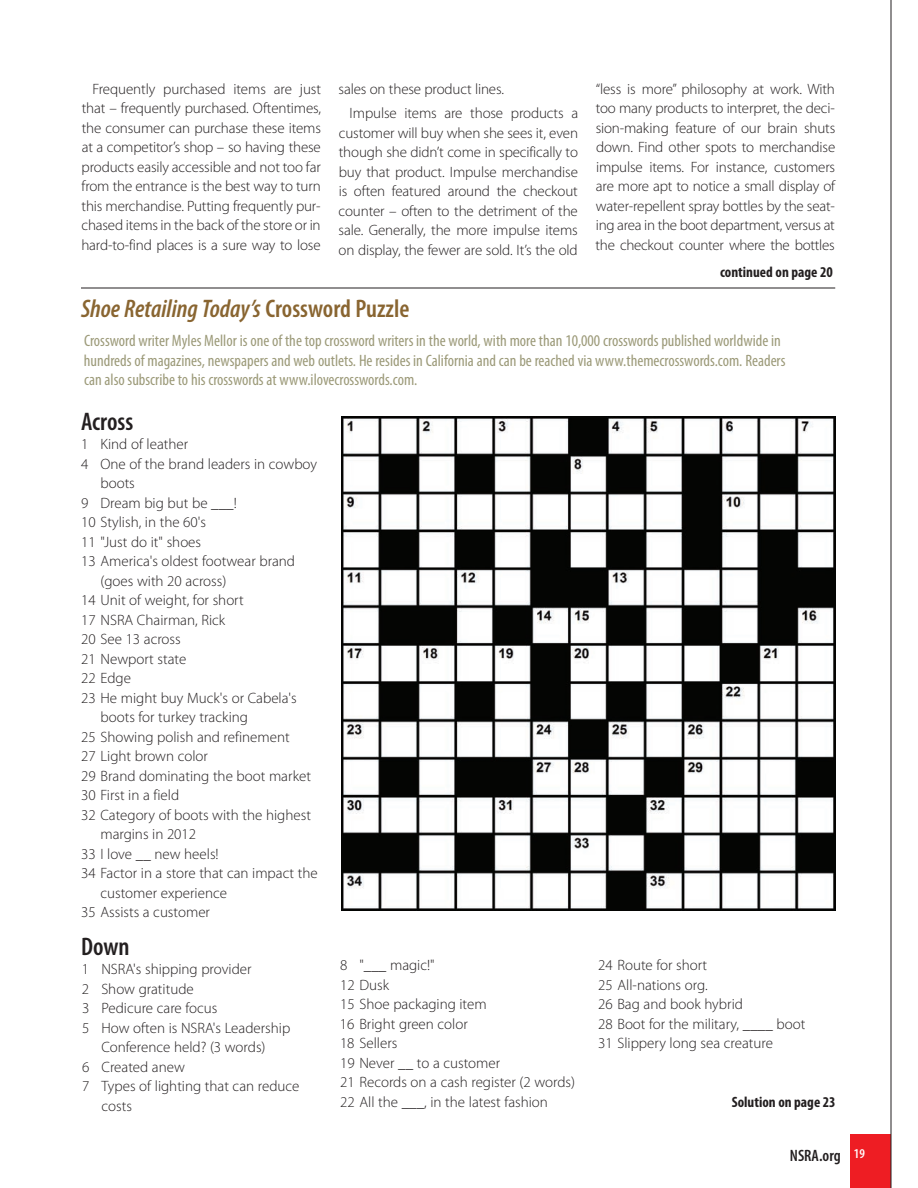
<style>
.page{position:relative;width:918px;height:1188px;background:#fff}
.page>*{position:absolute;margin:0;border:0;box-sizing:border-box;transform-origin:0 0}
.t1{font:italic 600 condensed 25.5px "Myriad Pro";color:#896531}
.t2{font:600 condensed 25.5px "Myriad Pro";color:#231f20}
.t3{font:condensed 16.5px/19.5px "Myriad Pro";color:#9c9a79}
.t4{font:600 condensed 16.5px "Myriad Pro";color:#231f20}
.t5{font:300 15px/19.5px "Myriad Pro";color:#231f20;text-align:justify}
.t6{font:700 condensed 15px "Myriad Pro";color:#231f20}
.s1{font-style:normal}
</style>
<div class="page">
<div style="left:850px;top:1135px;width:41px;height:53px;background:#ee1d23"></div>
<hr style="left:891px;top:0;width:1px;height:1188px;background:#231f20">
<hr style="left:81px;top:288px;width:754px;height:1px;background:#231f20">
<img style="left:341px;top:417px;width:494px;height:494px">
<p class="t5" style="left:81px;top:79px;width:241px;text-indent:11px">Frequently purchased items are just that – frequently purchased. Oftentimes, the consumer can purchase these items at a competitor’s shop – so having these products easily accessible and not too far from the entrance is the best way to turn this merchandise. Putting frequently pur&shy;chased items in the back of the store or in hard-to-find places is a sure way to lose</p>
<p class="t5" style="left:349px;top:76px;width:230px;line-height:24.9px;text-indent:-11px">sales on these product lines.<br>Impulse items are those products a</p>
<p class="t5" style="left:339px;top:123px;width:241px">customer will buy when she sees it, even though she didn’t come in specifically to buy that product. Impulse merchandise is often featured around the checkout counter – often to the detriment of the sale. Generally, the more impulse items on display, the fewer are sold. It’s the old</p>
<p class="t1" style="left:81px;top:295px;width:330px">Shoe Retailing Today’s <span class="s1">Crossword Puzzle</span></p>
<p class="t5" style="left:596px;top:79px;width:241px">“less is more” philosophy at work. With too many products to interpret, the deci&shy;sion-making feature of our brain shuts down. Find other spots to merchandise impulse items. For instance, customers are more apt to notice a small display of water-repellent spray bottles by the seat&shy;ing area in the boot department, versus at the checkout counter where the bottles</p>
<p class="t6" style="left:720px;top:264px;width:114px">continued on page 20</p>
<p class="t3" style="left:84px;top:332px;width:703px">Crossword writer Myles Mellor is one of the top crossword writers in the world, with more than 10,000 crosswords published worldwide in hundreds of magazines, newspapers and web outlets. He resides in California and can be reached via www.themecrosswords.com. Readers can also subscribe to his crosswords at www.ilovecrosswords.com.</p>
<p class="t2" style="left:81px;top:407px;width:54px">Across</p>
<p class="t5" style="left:81px;top:435px;width:109px">1 Kind of leather</p>
<p class="t5" style="left:81px;top:454px;width:238px">4 One of the brand leaders in cowboy</p>
<p class="t5" style="left:100px;top:474px;width:36px">boots</p>
<p class="t5" style="left:81px;top:493px;width:157px">9 Dream big but be ___!</p>
<p class="t5" style="left:81px;top:513px;width:127px">10 Stylish, in the 60's</p>
<p class="t5" style="left:81px;top:532px;width:122px">11 "Just do it" shoes</p>
<p class="t5" style="left:81px;top:552px;width:215px">13 America's oldest footwear brand</p>
<p class="t5" style="left:100px;top:571px;width:127px">(goes with 20 across)</p>
<p class="t5" style="left:81px;top:591px;width:164px">14 Unit of weight, for short</p>
<p class="t5" style="left:81px;top:610px;width:146px">17 NSRA Chairman, Rick</p>
<p class="t5" style="left:81px;top:630px;width:101px">20 See 13 across</p>
<p class="t5" style="left:81px;top:649px;width:107px">21 Newport state</p>
<p class="t5" style="left:81px;top:669px;width:51px">22 Edge</p>
<p class="t5" style="left:81px;top:688px;width:217px">23 He might buy Muck's or Cabela's</p>
<p class="t5" style="left:101px;top:708px;width:149px">boots for turkey tracking</p>
<p class="t5" style="left:81px;top:727px;width:210px">25 Showing polish and refinement</p>
<p class="t5" style="left:81px;top:747px;width:128px">27 Light brown color</p>
<p class="t5" style="left:81px;top:766px;width:231px">29 Brand dominating the boot market</p>
<p class="t5" style="left:81px;top:786px;width:100px">30 First in a field</p>
<p class="t5" style="left:81px;top:805px;width:231px">32 Category of boots with the highest</p>
<p class="t5" style="left:100px;top:825px;width:97px">margins in 2012</p>
<p class="t5" style="left:81px;top:844px;width:139px">33 I love __ new heels!</p>
<p class="t5" style="left:81px;top:864px;width:238px">34 Factor in a store that can impact the</p>
<p class="t5" style="left:100px;top:883px;width:128px">customer experience</p>
<p class="t5" style="left:81px;top:903px;width:130px">35 Assists a customer</p>
<p class="t2" style="left:81px;top:933px;width:50px">Down</p>
<p class="t5" style="left:82px;top:960px;width:171px">1 NSRA's shipping provider</p>
<p class="t5" style="left:82px;top:979px;width:113px">2 Show gratitude</p>
<p class="t5" style="left:82px;top:999px;width:137px">3 Pedicure care focus</p>
<p class="t5" style="left:82px;top:1018px;width:210px">5 How often is NSRA's Leadership</p>
<p class="t5" style="left:101px;top:1038px;width:166px">Conference held? (3 words)</p>
<p class="t5" style="left:82px;top:1057px;width:104px">6 Created anew</p>
<p class="t5" style="left:82px;top:1077px;width:219px">7 Types of lighting that can reduce</p>
<p class="t5" style="left:101px;top:1096px;width:32px">costs</p>
<p class="t5" style="left:340px;top:956px;width:237px;text-align:left">8 "___ magic!"<br>12 Dusk<br>15 Shoe packaging item<br>16 Bright green color<br>18 Sellers<br>19 Never __ to a customer<br>21 Records on a cash register (2 words)<br>22 All the ___, in the latest fashion</p>
<p class="t5" style="left:598px;top:956px;width:209px;text-align:left">24 Route for short<br>25 All-nations org.<br>26 Bag and book hybrid<br>28 Boot for the military, ____ boot<br>31 Slippery long sea creature</p>
<p class="t6" style="left:732px;top:1093px;width:105px">Solution on page 23</p>
<p class="t4" style="left:790px;top:1147px;width:77px">NSRA.org <sup>19</sup></p>
</div>
